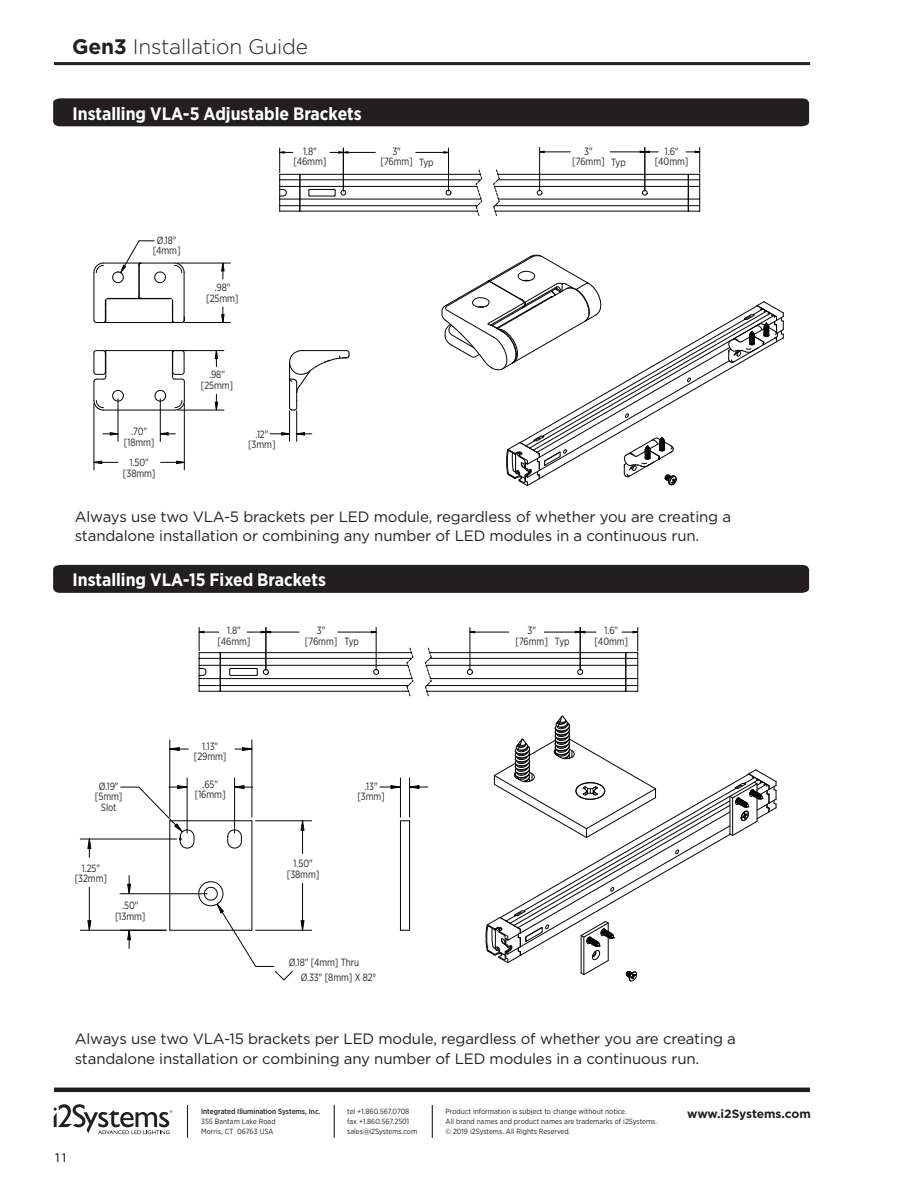
<style>
.page{position:relative;width:918px;height:1188px;background:#fff}
.page>*{position:absolute;margin:0;border:0;box-sizing:border-box;transform-origin:0 0}
.t1{font:300 21px "Gotham";letter-spacing:-.01em;color:#231f20}
.t2{font:700 18px "Gotham Narrow";color:#fff}
.t3{font:15px/19.5px "Gotham";letter-spacing:-.01em;color:#231f20}
.t4{font:13.5px "Myriad Pro";color:#231f20}
.t5{font:700 12px "Gotham";letter-spacing:-.01em;color:#231f20}
.t6{font:10.5px/10.5px "Gotham Narrow";letter-spacing:-.01em;color:#231f20;text-align:center;scale:.9 1}
.t7{font:7.5px/9.8px "Gotham Narrow";color:#231f20}
.t8{font:500 7.5px "Gotham Narrow";color:#231f20}
.s1{font-weight:700}
.s2{font-family:"Gotham X Narrow"}
</style>
<div class="page">
<svg style="left:54px;top:1104px;width:118px;height:30px"></svg>
<hr style="left:54px;top:1088px;width:756px;height:4px;background:#231f20">
<hr style="left:334px;top:1105px;width:1px;height:33px;background:#231f20">
<hr style="left:432px;top:1105px;width:1px;height:33px;background:#231f20">
<hr style="left:187px;top:1105px;width:1px;height:33px;background:#231f20">
<hr style="left:54px;top:62px;width:756px;height:3px;background:#231f20">
<hr style="left:80px;top:839px;width:97px;height:1px;background:#050504">
<hr style="left:80px;top:930px;width:86px;height:1px;background:#050504">
<hr style="left:120px;top:893px;width:87px;height:1px;background:#050504">
<svg style="left:127px;top:930px;width:4px;height:18px"></svg>
<hr style="left:252px;top:740px;width:1px;height:77px;background:#050504">
<hr style="left:170px;top:740px;width:1px;height:77px;background:#050504">
<svg style="left:419px;top:785px;width:9px;height:4px"></svg>
<svg style="left:87px;top:838px;width:4px;height:93px"></svg>
<svg style="left:128px;top:748px;width:291px;height:192px"></svg>
<hr style="left:170px;top:821px;width:82px;height:1px;background:#050504">
<hr style="left:170px;top:930px;width:82px;height:1px;background:#050504">
<svg style="left:227px;top:828px;width:15px;height:22px"></svg>
<svg style="left:120px;top:785px;width:75px;height:65px"></svg>
<hr style="left:252px;top:821px;width:1px;height:109px;background:#050504">
<hr style="left:170px;top:821px;width:1px;height:109px;background:#050504">
<svg style="left:198px;top:878px;width:95px;height:103px"></svg>
<svg style="left:400px;top:820px;width:10px;height:111px"></svg>
<hr style="left:544px;top:632px;width:36px;height:1px;background:#050504">
<hr style="left:470px;top:632px;width:39px;height:1px;background:#050504">
<hr style="left:580px;top:627px;width:1px;height:43px;background:#050504">
<hr style="left:470px;top:627px;width:1px;height:43px;background:#050504">
<svg style="left:575px;top:631px;width:21px;height:2px"></svg>
<hr style="left:430px;top:658px;width:196px;height:1px;background:#050504">
<hr style="left:430px;top:678px;width:196px;height:1px;background:#050504">
<hr style="left:427px;top:685px;width:199px;height:1px;background:#050504">
<hr style="left:426px;top:665px;width:200px;height:1px;background:#050504">
<hr style="left:430px;top:652px;width:196px;height:1px;background:#050504">
<hr style="left:427px;top:691px;width:199px;height:1px;background:#050504">
<svg style="left:577px;top:669px;width:6px;height:6px"></svg>
<svg style="left:467px;top:669px;width:6px;height:6px"></svg>
<svg style="left:622px;top:627px;width:16px;height:65px"></svg>
<svg style="left:199px;top:627px;width:233px;height:70px"></svg>
<svg style="left:486px;top:715px;width:291px;height:267px"></svg>
<div style="left:53px;top:98px;width:756px;height:28px;background:#231f20"></div>
<svg style="left:279px;top:147px;width:421px;height:69px"></svg>
<svg style="left:441px;top:254px;width:343px;height:232px"></svg>
<hr style="left:178px;top:263px;width:52px;height:1px;background:#050504">
<hr style="left:185px;top:322px;width:45px;height:1px;background:#050504">
<hr style="left:289px;top:411px;width:1px;height:30px;background:#050504">
<hr style="left:296px;top:411px;width:1px;height:30px;background:#050504">
<hr style="left:175px;top:350px;width:49px;height:1px;background:#050504">
<hr style="left:178px;top:410px;width:46px;height:1px;background:#050504">
<hr style="left:118px;top:399px;width:1px;height:42px;background:#050504">
<hr style="left:160px;top:399px;width:1px;height:42px;background:#050504">
<hr style="left:94px;top:404px;width:1px;height:66px;background:#050504">
<hr style="left:184px;top:404px;width:1px;height:66px;background:#050504">
<svg style="left:221px;top:262px;width:4px;height:17px"></svg>
<svg style="left:221px;top:307px;width:4px;height:15px"></svg>
<svg style="left:270px;top:432px;width:20px;height:4px"></svg>
<svg style="left:296px;top:432px;width:16px;height:4px"></svg>
<svg style="left:215px;top:350px;width:3px;height:17px"></svg>
<svg style="left:215px;top:394px;width:3px;height:17px"></svg>
<svg style="left:103px;top:432px;width:16px;height:4px"></svg>
<svg style="left:160px;top:432px;width:15px;height:4px"></svg>
<svg style="left:93px;top:461px;width:25px;height:3px"></svg>
<svg style="left:161px;top:461px;width:24px;height:3px"></svg>
<hr style="left:106px;top:350px;width:66px;height:1px;background:#050504">
<hr style="left:103px;top:410px;width:72px;height:1px;background:#050504">
<svg style="left:154px;top:390px;width:12px;height:13px"></svg>
<svg style="left:93px;top:350px;width:31px;height:61px"></svg>
<svg style="left:172px;top:350px;width:13px;height:61px"></svg>
<svg style="left:289px;top:350px;width:61px;height:61px"></svg>
<svg style="left:93px;top:240px;width:92px;height:83px"></svg>
<div style="left:53px;top:565px;width:756px;height:28px;background:#231f20"></div>
<h1 class="t1" style="left:72px;top:37px;width:237px"><span class="s1">Gen3</span> Installation Guide</h1>
<p class="t2" style="left:73px;top:106px;width:291px">Installing VLA-5 Adjustable Brackets</p>
<p class="t6" style="left:293px;top:147px;width:38px">1.8" [46mm]</p>
<p class="t6" style="left:572px;top:147px;width:38px">3" [76mm]</p>
<p class="t6" style="left:380px;top:147px;width:61px;text-align:left;text-indent:12px">3" [76mm] Typ</p>
<p class="t6" style="left:611px;top:158px;width:18px">Typ</p>
<p class="t6" style="left:153px;top:236px;width:33px">Ø.18" [4mm]</p>
<p class="t6" style="left:206px;top:283px;width:38px">.98" [25mm]</p>
<p class="t6" style="left:124px;top:427px;width:36px">.70" [18mm]</p>
<p class="t6" style="left:123px;top:458px;width:38px">1.50" [38mm]</p>
<p class="t6" style="left:201px;top:370px;width:38px">.98" [25mm]</p>
<p class="t6" style="left:248px;top:429px;width:32px">.12" [3mm]</p>
<p class="t6" style="left:655px;top:147px;width:39px">1.6" [40mm]</p>
<p class="t3" style="left:75px;top:508px;width:658px">Always use two VLA-5 brackets per LED module, regardless of whether you are creating a standalone installation or combining any number of LED modules in a continuous run.</p>
<p class="t2" style="left:73px;top:572px;width:255px">Installing VLA-15 Fixed Brackets</p>
<p class="t6" style="left:217px;top:626px;width:38px">1.8" [46mm]</p>
<p class="t6" style="left:595px;top:626px;width:39px">1.6" [40mm]</p>
<p class="t6" style="left:305px;top:626px;width:38px">3" [76mm]</p>
<p class="t6" style="left:528px;top:626px;width:11px">3"</p>
<p class="t6" style="left:344px;top:636px;width:18px">Typ</p>
<p class="t6" style="left:516px;top:636px;width:61px">[76mm] Typ</p>
<p class="t6" style="left:95px;top:781px;width:32px">Ø.19" [5mm]<br>Slot</p>
<p class="t6" style="left:75px;top:864px;width:37px">1.25" [32mm]</p>
<p class="t6" style="left:115px;top:901px;width:35px">.50" [13mm]</p>
<p class="t6" style="left:194px;top:742px;width:38px">1.13" [29mm]</p>
<p class="t6" style="left:195px;top:780px;width:36px">.65" [16mm]</p>
<p class="t6" style="left:287px;top:859px;width:38px">1.50" [38mm]</p>
<p class="t6" style="left:357px;top:781px;width:32px">.13" [3mm]</p>
<p class="t6" style="left:301px;top:955px;width:85px;line-height:15.5px;text-align:left;text-indent:-12px">Ø.18" [4mm] Thru<br>Ø.33" [8mm] X 82<span class="s2">°</span></p>
<p class="t3" style="left:75px;top:1030px;width:663px">Always use two VLA-15 brackets per LED module, regardless of whether you are creating a standalone installation or combining any number of LED modules in a continuous run.</p>
<p class="t4" style="left:54px;top:1149px;width:15px">11</p>
<p class="t8" style="left:201px;top:1109px;width:121px">Integrated Illumination Systems, Inc.</p>
<p class="t5" style="left:687px;top:1108px;width:125px">www.i2Systems.com</p>
<p class="t7" style="left:201px;top:1117px;width:76px">355 Bantam Lake Road<br>Morris, CT 06763 USA</p>
<p class="t7" style="left:347px;top:1108px;width:72px">tel +1.860.567.0708 fax +1.860.567.2501 sales@i2Systems.com</p>
<p class="t7" style="left:446px;top:1108px;width:213px">Product information is subject to change without notice.<br>All brand names and product names are trademarks of i2Systems. © 2019 i2Systems. All Rights Reserved.</p>
</div>
